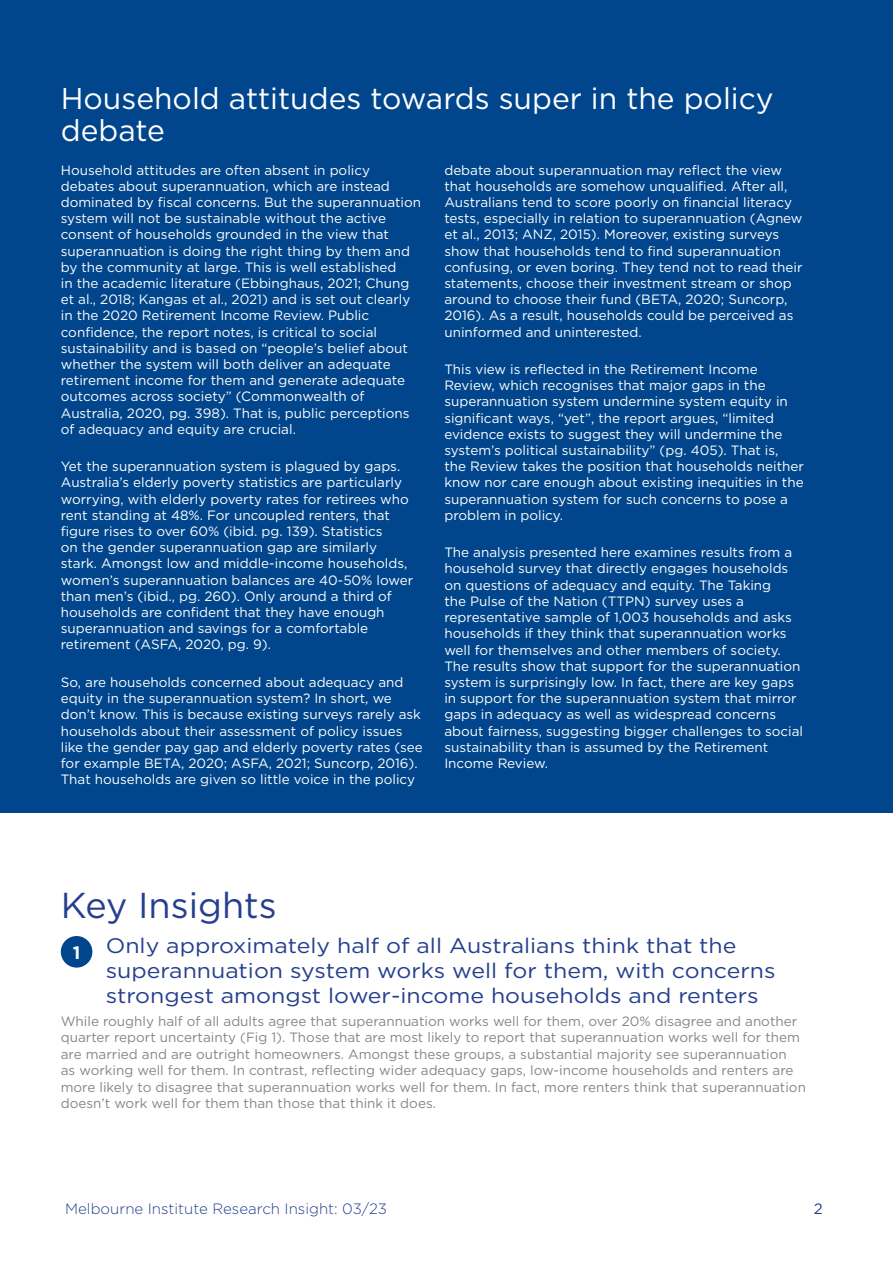
<style>
.page{position:relative;width:893px;height:1263px;background:#fff}
.page>*{position:absolute;margin:0;border:0;box-sizing:border-box;transform-origin:0 0}
.Body_Header{font:36px "Gotham";color:#253f8e}
.Intro_Page_Header{font:30px/32.4px "Gotham";color:#fff}
.Subheader{font:21px/25.2px "Gotham";color:#253f8e;scale:1.1 1}
.t1{font:700 18px "Gotham";color:#fff}
.t2{font:300 15px "Gotham";color:#253f8e}
.t3{font:15px "Gotham";color:#253f8e}
.t4{font:13.5px/16.2px "Gotham";color:#fff}
.Body_Copy{font:13.5px/16.5px "Gotham";color:#82878c}
</style>
<div class="page">
<div style="left:0;top:0;width:893px;height:812px;background:#01468c"></div>
<div style="left:61px;top:936px;width:31px;height:31px;background:#01468c;border-radius:50%"></div>
<p class="Intro_Page_Header" style="left:61px;top:82px;width:714px">Household attitudes towards super in the policy debate</p>
<p class="t4" style="left:61px;top:161px;width:362px">Household attitudes are often absent in policy debates about superannuation, which are instead dominated by fiscal concerns. But the superannuation system will not be sustainable without the active consent of households grounded in the view that superannuation is doing the right thing by them and by the community at large. This is well established<br>in the academic literature (Ebbinghaus, 2021; Chung et al., 2018; Kangas et al., 2021) and is set out clearly in the 2020 Retirement Income Review. Public confidence, the report notes, is critical to social sustainability and is based on “people’s belief about whether the system will both deliver an adequate retirement income for them and generate adequate outcomes across society” (Commonwealth of Australia, 2020, pg. 398). That is, public perceptions of adequacy and equity are crucial.</p>
<p class="t4" style="left:61px;top:458px;width:354px">Yet the superannuation system is plagued by gaps.<br>Australia’s elderly poverty statistics are particularly worrying, with elderly poverty rates for retirees who rent standing at 48%. For uncoupled renters, that figure rises to over 60% (ibid. pg. 139). Statistics<br>on the gender superannuation gap are similarly stark. Amongst low and middle-income households, women’s superannuation balances are 40-50% lower than men’s (ibid., pg. 260). Only around a third of households are confident that they have enough superannuation and savings for a comfortable retirement (ASFA, 2020, pg. 9).</p>
<p class="t4" style="left:61px;top:674px;width:364px">So, are households concerned about adequacy and equity in the superannuation system? In short, we don’t know. This is because existing surveys rarely ask households about their assessment of policy issues like the gender pay gap and elderly poverty rates (see for example BETA, 2020; ASFA, 2021; Suncorp, 2016).<br>That households are given so little voice in the policy</p>
<p class="t4" style="left:444px;top:161px;width:360px">debate about superannuation may reflect the view that households are somehow unqualified. After all, Australians tend to score poorly on financial literacy tests, especially in relation to superannuation (Agnew et al., 2013; ANZ, 2015). Moreover, existing surveys show that households tend to find superannuation confusing, or even boring. They tend not to read their statements, choose their investment stream or shop around to choose their fund (BETA, 2020; Suncorp, 2016). As a result, households could be perceived as uninformed and uninterested.</p>
<p class="t4" style="left:444px;top:361px;width:361px">This view is reflected in the Retirement Income Review, which recognises that major gaps in the superannuation system undermine system equity in significant ways, “yet”, the report argues, “limited evidence exists to suggest they will undermine the system’s political sustainability” (pg. 405). That is,<br>the Review takes the position that households neither know nor care enough about existing inequities in the superannuation system for such concerns to pose a problem in policy.</p>
<p class="t4" style="left:444px;top:544px;width:360px">The analysis presented here examines results from a household survey that directly engages households on questions of adequacy and equity. The Taking<br>the Pulse of the Nation (TTPN) survey uses a representative sample of 1,003 households and asks households if they think that superannuation works well for themselves and other members of society.<br>The results show that support for the superannuation system is surprisingly low. In fact, there are key gaps in support for the superannuation system that mirror gaps in adequacy as well as widespread concerns about fairness, suggesting bigger challenges to social sustainability than is assumed by the Retirement Income Review.</p>
<p class="Body_Header" style="left:61px;top:882px;width:217px">Key Insights</p>
<p class="t1" style="left:73px;top:941px;width:9px">1</p>
<p class="Subheader" style="left:106px;top:932px;width:610px">Only approximately half of all Australians think that the superannuation system works well for them, with concerns strongest amongst lower-income households and renters</p>
<p class="Body_Copy" style="left:61px;top:1012px;width:747px">While roughly half of all adults agree that superannuation works well for them, over 20% disagree and another quarter report uncertainty (Fig 1). Those that are most likely to report that superannuation works well for them are married and are outright homeowners. Amongst these groups, a substantial majority see superannuation<br>as working well for them. In contrast, reflecting wider adequacy gaps, low-income households and renters are more likely to disagree that superannuation works well for them. In fact, more renters think that superannuation doesn’t work well for them than those that think it does.</p>
<p class="t2" style="left:65px;top:1199px;width:323px">Melbourne Institute Research Insight: 03/23</p>
<p class="t3" style="left:814px;top:1199px;width:10px">2</p>
</div>
